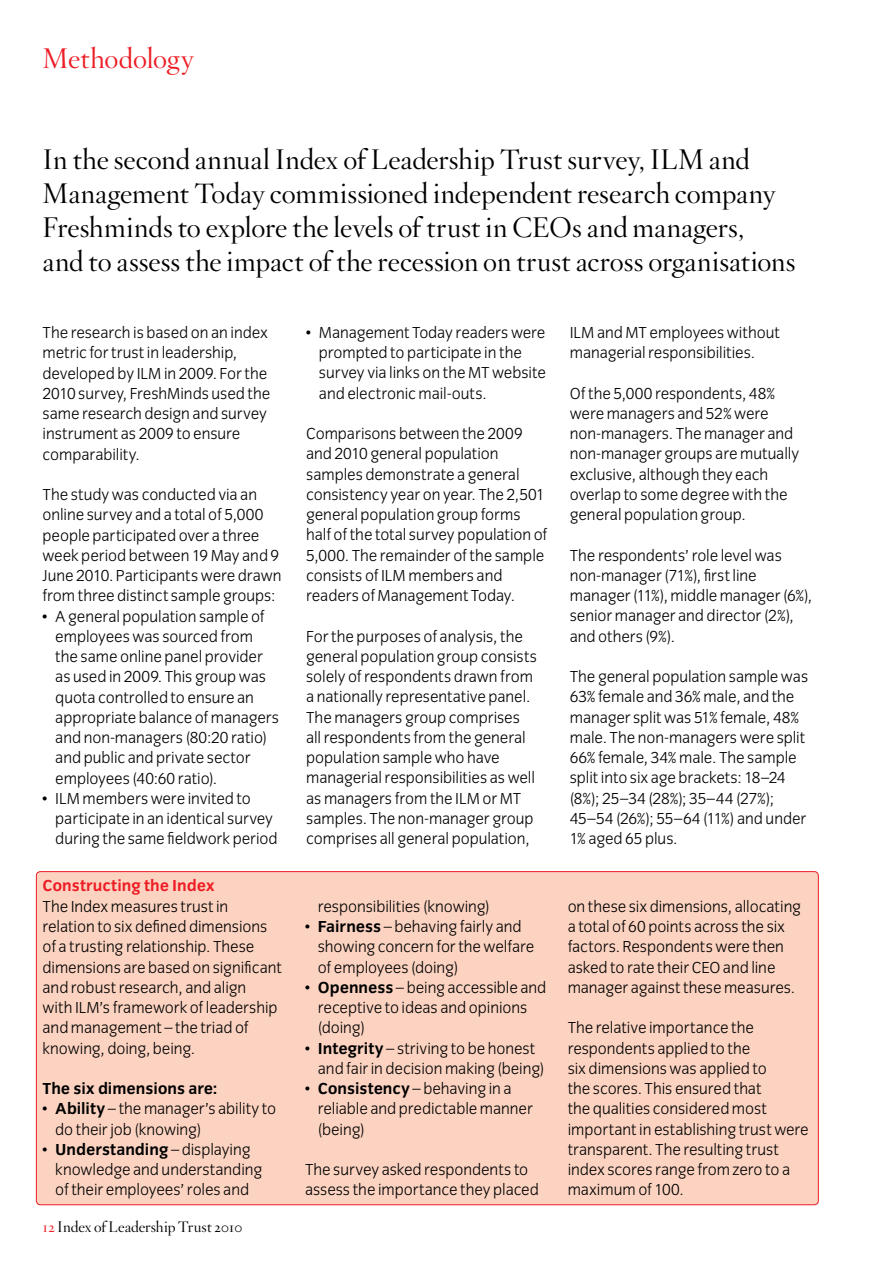
<style>
.page{position:relative;width:893px;height:1263px;background:#fff}
.page>*{position:absolute;margin:0;border:0;box-sizing:border-box;transform-origin:0 0}
.t1{font:27.75px/33.8px "Hoefler Titling HTF Lt Roman";letter-spacing:.005em;color:#000}
.t2{font:27.75px "Hoefler Titling HTF Lt Roman";color:#ed1c24}
.t3{font:300 16.5px/20.2px "Congress Sans";letter-spacing:-.005em;color:#000}
.t4{font:700 16.5px "Congress Sans";color:#000}
.t5{font:700 16.5px "Congress Sans";color:#ed1c24}
.t6{font:15px "Hoefler Titling HTF Lt Roman";color:#000}
.s1{font-weight:700}
.s2{color:#ed1c24}
</style>
<div class="page">
<div style="left:36px;top:872px;width:782px;height:333px;background:#fcd3c1;border-radius:4px"></div>
<h1 class="t2" style="left:43px;top:40px;width:153px">Methodology</h1>
<p class="t1" style="left:43px;top:143px;width:754px">In the second annual Index of Leadership Trust survey, ILM and Management Today commissioned independent research company Freshminds to explore the levels of trust in CEOs and managers,<br>and to assess the impact of the recession on trust across organisations</p>
<p class="t3" style="left:43px;top:323px;width:229px">The research is based on an index metric for trust in leadership, developed by ILM in 2009. For the<br>2010 survey, FreshMinds used the same research design and survey instrument as 2009 to ensure comparability.</p>
<p class="t3" style="left:43px;top:485px;width:241px">The study was conducted via an online survey and a total of 5,000 people participated over a three week period between 19 May and 9<br>June 2010. Participants were drawn from three distinct sample groups:</p>
<p class="t3" style="left:55px;top:606px;width:225px;text-indent:-13px">• A general population sample of employees was sourced from the same online panel provider as used in 2009. This group was quota controlled to ensure an appropriate balance of managers and non-managers (80:20 ratio) and public and private sector employees (40:60 ratio).</p>
<p class="t3" style="left:55px;top:788px;width:224px;text-indent:-13px">• ILM members were invited to participate in an identical survey during the same fieldwork period</p>
<p class="t5" style="left:43px;top:877px;width:174px">Constructing the Index</p>
<p class="t3" style="left:43px;top:897px;width:241px">The Index measures trust in relation to six defined dimensions of a trusting relationship. These dimensions are based on significant and robust research, and align<br>with ILM’s framework of leadership and management – the triad of knowing, doing, being.</p>
<p class="t4" style="left:43px;top:1079px;width:177px">The six dimensions are:</p>
<p class="t3" style="left:55px;top:1099px;width:222px;text-indent:-13px"><span class="s1">• Ability</span> – the manager’s ability to do their job (knowing)</p>
<p class="t3" style="left:55px;top:1139px;width:208px;text-indent:-13px"><span class="s1">• Understanding</span> – displaying knowledge and understanding of their employees’ roles and</p>
<p class="t6" style="left:43px;top:1217px;width:201px"><span class="s2">12</span> Index of Leadership Trust 2010</p>
<p class="t3" style="left:319px;top:323px;width:228px;text-indent:-13px">• Management Today readers were prompted to participate in the survey via links on the MT website and electronic mail-outs.</p>
<p class="t3" style="left:306px;top:424px;width:243px">Comparisons between the 2009 and 2010 general population samples demonstrate a general consistency year on year. The 2,501 general population group forms half of the total survey population of<br>5,000. The remainder of the sample consists of ILM members and readers of Management Today.</p>
<p class="t3" style="left:306px;top:626px;width:232px">For the purposes of analysis, the general population group consists solely of respondents drawn from a nationally representative panel.<br>The managers group comprises all respondents from the general population sample who have managerial responsibilities as well as managers from the ILM or MT samples. The non-manager group comprises all general population,</p>
<p class="t3" style="left:570px;top:323px;width:212px">ILM and MT employees without managerial responsibilities.</p>
<p class="t3" style="left:570px;top:383px;width:231px">Of the 5,000 respondents, 48% were managers and 52% were non-managers. The manager and non-manager groups are mutually exclusive, although they each overlap to some degree with the general population group.</p>
<p class="t3" style="left:570px;top:545px;width:244px">The respondents’ role level was non-manager (71%), first line manager (11%), middle manager (6%), senior manager and director (2%), and others (9%).</p>
<p class="t3" style="left:570px;top:667px;width:240px">The general population sample was<br>63% female and 36% male, and the manager split was 51% female, 48% male. The non-managers were split<br>66% female, 34% male. The sample split into six age brackets: 18–24 (8%); 25–34 (28%); 35–44 (27%);<br>45–54 (26%); 55–64 (11%) and under<br>1% aged 65 plus.</p>
<p class="t3" style="left:318px;top:896px;width:174px">responsibilities (knowing)</p>
<p class="t3" style="left:318px;top:917px;width:218px;text-indent:-13px"><span class="s1">• Fairness</span> – behaving fairly and showing concern for the welfare of employees (doing)</p>
<p class="t3" style="left:318px;top:977px;width:230px;text-indent:-13px"><span class="s1">• Openness</span> – being accessible and receptive to ideas and opinions (doing)</p>
<p class="t3" style="left:318px;top:1038px;width:228px;text-indent:-13px"><span class="s1">• Integrity</span> – striving to be honest and fair in decision making (being)</p>
<p class="t3" style="left:318px;top:1079px;width:216px;text-indent:-13px"><span class="s1">• Consistency</span> – behaving in a reliable and predictable manner (being)</p>
<p class="t3" style="left:305px;top:1160px;width:235px">The survey asked respondents to assess the importance they placed</p>
<p class="t3" style="left:568px;top:896px;width:235px">on these six dimensions, allocating a total of 60 points across the six factors. Respondents were then asked to rate their CEO and line manager against these measures.</p>
<p class="t3" style="left:568px;top:1018px;width:243px">The relative importance the respondents applied to the<br>six dimensions was applied to<br>the scores. This ensured that<br>the qualities considered most important in establishing trust were transparent. The resulting trust index scores range from zero to a maximum of 100.</p>
</div>
